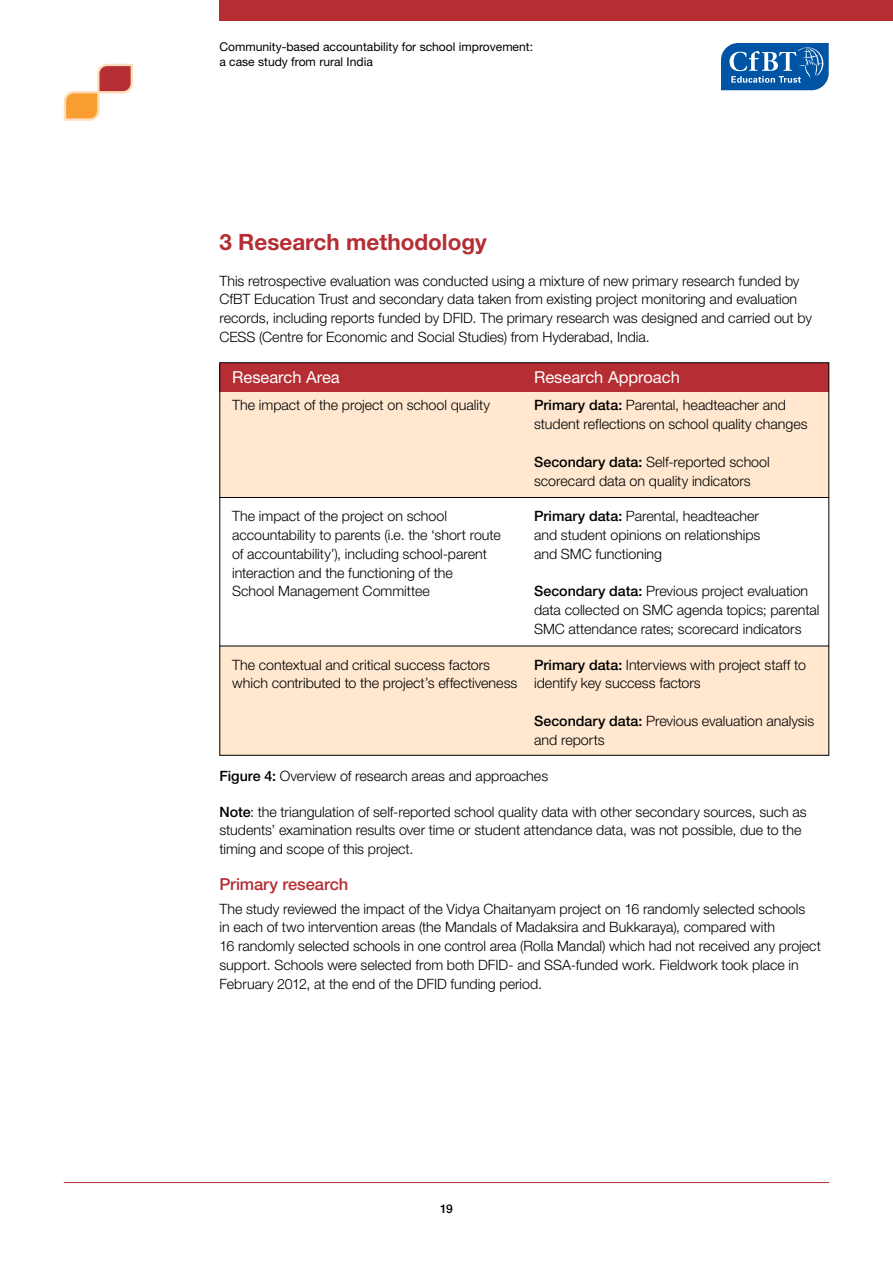
<style>
.page{position:relative;width:893px;height:1263px;background:#fff}
.page>*{position:absolute;margin:0;border:0;box-sizing:border-box;transform-origin:0 0}
.t1{font:700 22.5px "Helvetica Neue LT Std";color:#b42e34}
.t2{font:16.5px "Helvetica Neue LT Std";color:#fff}
.t3{font:500 16.5px "Helvetica Neue LT Std";letter-spacing:-.005em;color:#b42e34}
.t4{font:300 14.25px/18.8px "Helvetica Neue LT Std";color:#000}
.t5{font:12.15px/15.1px "Helvetica Neue LT Std";color:#000}
.t6{font:500 12px "Helvetica Neue LT Std";color:#000}
.s1{font-weight:500}
</style>
<div class="page">
<div style="left:219px;top:363px;width:610px;height:29px;background:#b42e34"></div>
<div style="left:219px;top:392px;width:610px;height:105px;background:#ffe8cf"></div>
<div style="left:219px;top:646px;width:610px;height:110px;background:#ffe8cf"></div>
<hr style="left:219px;top:497px;width:610px;height:1px;background:#000">
<hr style="left:219px;top:646px;width:610px;height:1px;background:#000">
<svg style="left:721px;top:43px;width:108px;height:47px;background:#2c71b3"></svg>
<svg style="left:63px;top:63px;width:70px;height:58px"></svg>
<div style="left:219px;top:0;width:674px;height:20px;background:#b42e34"></div>
<hr style="left:64px;top:1182px;width:765px;height:1px;background:#b42e34">
<p class="t5" style="left:219px;top:39px;width:315px">Community-based accountability for school improvement: a case study from rural India</p>
<h1 class="t1" style="left:219px;top:228px;width:269px">3 Research methodology</h1>
<p class="t4" style="left:219px;top:271px;width:594px">This retrospective evaluation was conducted using a mixture of new primary research funded by CfBT Education Trust and secondary data taken from existing project monitoring and evaluation records, including reports funded by DFID. The primary research was designed and carried out by CESS (Centre for Economic and Social Studies) from Hyderabad, India.</p>
<p class="t2" style="left:232px;top:367px;width:109px">Research Area</p>
<p class="t2" style="left:534px;top:367px;width:147px">Research Approach</p>
<p class="t4" style="left:232px;top:396px;width:260px">The impact of the project on school quality</p>
<p class="t4" style="left:534px;top:396px;width:275px"><span class="s1">Primary data:</span> Parental, headteacher and student reflections on school quality changes</p>
<p class="t4" style="left:534px;top:452px;width:237px"><span class="s1">Secondary data:</span> Self-reported school scorecard data on quality indicators</p>
<p class="t4" style="left:232px;top:506px;width:216px">The impact of the project on school</p>
<p class="t4" style="left:534px;top:506px;width:227px"><span class="s1">Primary data:</span> Parental, headteacher</p>
<p class="t4" style="left:232px;top:525px;width:270px">accountability to parents (i.e. the ‘short route</p>
<p class="t4" style="left:534px;top:525px;width:228px">and student opinions on relationships</p>
<p class="t4" style="left:232px;top:544px;width:256px">of accountability’), including school-parent</p>
<p class="t4" style="left:534px;top:544px;width:130px">and SMC functioning</p>
<p class="t4" style="left:232px;top:563px;width:222px">interaction and the functioning of the<br>School Management Committee</p>
<p class="t4" style="left:534px;top:581px;width:287px"><span class="s1">Secondary data:</span> Previous project evaluation data collected on SMC agenda topics; parental<br>SMC attendance rates; scorecard indicators</p>
<p class="t4" style="left:232px;top:655px;width:575px;text-indent:302px"><span class="s1">Primary data:</span> Interviews with project staff to which contributed to the project’s effectiveness identify key success factors</p>
<p class="t4" style="left:534px;top:711px;width:282px"><span class="s1">Secondary data:</span> Previous evaluation analysis and reports</p>
<p class="t4" style="left:219px;top:766px;width:330px"><span class="s1">Figure 4:</span> Overview of research areas and approaches</p>
<p class="t4" style="left:219px;top:802px;width:589px"><span class="s1">Note</span>: the triangulation of self-reported school quality data with other secondary sources, such as students’ examination results over time or student attendance data, was not possible, due to the timing and scope of this project.</p>
<p class="t3" style="left:219px;top:874px;width:130px">Primary research</p>
<p class="t4" style="left:219px;top:899px;width:603px">The study reviewed the impact of the Vidya Chaitanyam project on 16 randomly selected schools<br>in each of two intervention areas (the Mandals of Madaksira and Bukkaraya), compared with<br>16 randomly selected schools in one control area (Rolla Mandal) which had not received any project support. Schools were selected from both DFID- and SSA-funded work. Fieldwork took place in February 2012, at the end of the DFID funding period.</p>
<p class="t4" style="left:232px;top:655px;width:259px">The contextual and critical success factors</p>
<p class="t6" style="left:440px;top:1202px;width:14px">19</p>
</div>
